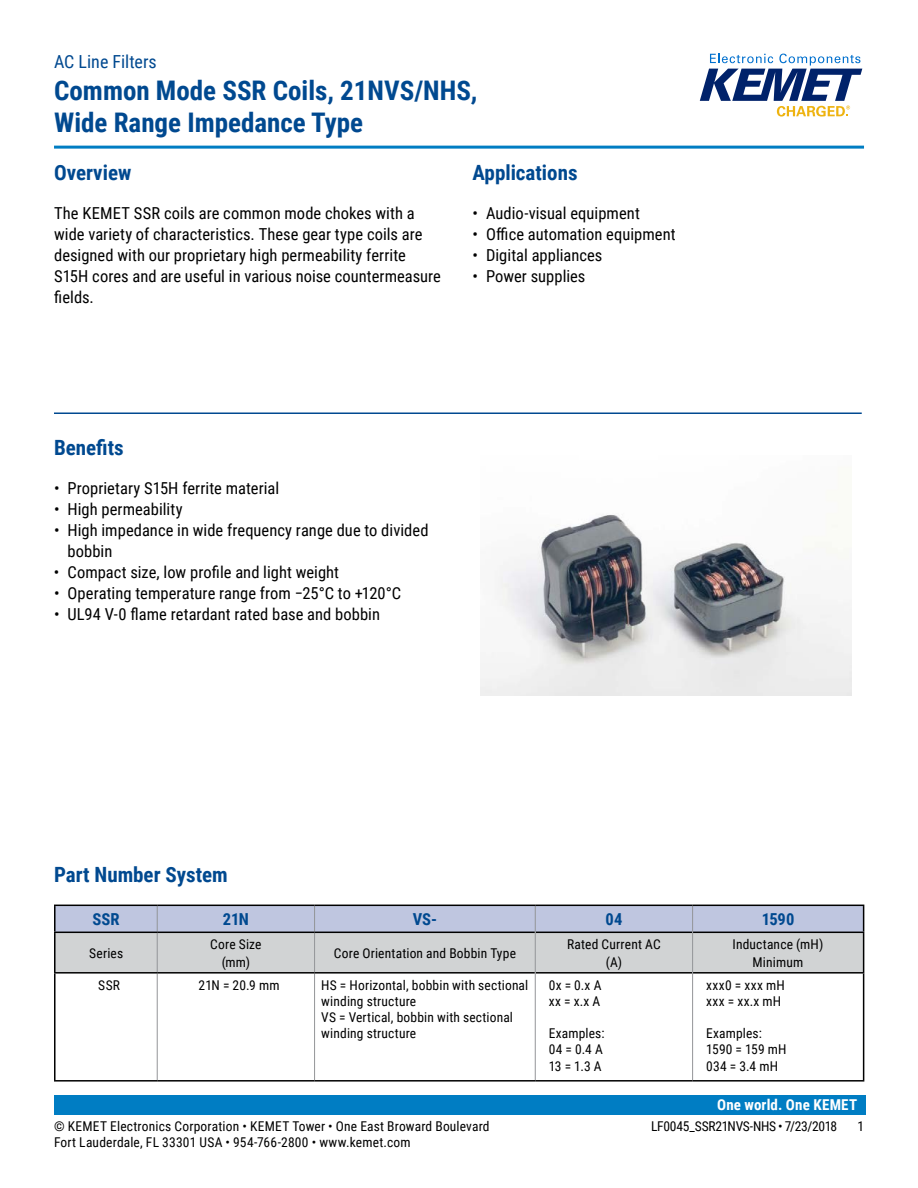
<style>
.page{position:relative;width:918px;height:1188px;background:#fff}
.page>*{position:absolute;margin:0;border:0;box-sizing:border-box;transform-origin:0 0}
.t1{font:700 27px/32.4px "Roboto Condensed";color:#004990}
.t2{font:700 21px "Roboto Condensed";color:#004990}
.t3{font:18px "Roboto Condensed";color:#004990}
.t4{font:16.5px/21px "Roboto Condensed";letter-spacing:.005em;color:#000}
.t5{font:700 16.5px "Roboto Condensed";color:#004990}
.t6{font:700 15px "Roboto Condensed";letter-spacing:.015em;color:#fff}
.t7{font:13.5px/16.2px "Roboto Condensed";letter-spacing:.015em;color:#000}
.t8{font:13.5px "Roboto Condensed";letter-spacing:-.02em;color:#000}
</style>
<div class="page">
<svg style="left:700px;top:54px;width:162px;height:63px"></svg>
<hr style="left:54px;top:146px;width:810px;height:3px;background:#007dc3">
<div style="left:54px;top:1095px;width:811px;height:20px;background:#007dc3"></div>
<hr style="left:54px;top:412px;width:808px;height:2px;background:#004990">
<svg style="left:534px;top:974px;width:329px;height:106px"></svg>
<hr style="left:157px;top:974px;width:1px;height:106px;background:#939598">
<hr style="left:314px;top:974px;width:1px;height:106px;background:#939598">
<hr style="left:54px;top:972px;width:103px;height:2px;background:#000">
<hr style="left:157px;top:972px;width:158px;height:2px;background:#000">
<hr style="left:315px;top:972px;width:220px;height:2px;background:#000">
<hr style="left:536px;top:972px;width:156px;height:2px;background:#000">
<hr style="left:693px;top:972px;width:171px;height:2px;background:#000">
<hr style="left:54px;top:932px;width:103px;height:1px;background:#000">
<hr style="left:535px;top:973px;width:1px;height:107px;background:#939598">
<hr style="left:692px;top:973px;width:1px;height:107px;background:#939598">
<hr style="left:54px;top:905px;width:103px;height:1px;background:#000">
<hr style="left:54px;top:906px;width:2px;height:26px;background:#000">
<svg style="left:55px;top:905px;width:809px;height:68px;background:#bfc2cd"></svg>
<hr style="left:54px;top:933px;width:2px;height:39px;background:#000">
<hr style="left:863px;top:933px;width:1px;height:39px;background:#000">
<hr style="left:54px;top:974px;width:2px;height:106px;background:#000">
<hr style="left:863px;top:974px;width:1px;height:106px;background:#000">
<hr style="left:54px;top:1080px;width:103px;height:2px;background:#000">
<hr style="left:157px;top:1080px;width:158px;height:2px;background:#000">
<hr style="left:315px;top:1080px;width:220px;height:2px;background:#000">
<hr style="left:535px;top:1080px;width:158px;height:2px;background:#000">
<hr style="left:693px;top:1080px;width:171px;height:2px;background:#000">
<img style="left:481px;top:515px;width:370px;height:181px">
<p class="t3" style="left:54px;top:48px;width:104px">AC Line Filters</p>
<h1 class="t1" style="left:54px;top:73px;width:425px">Common Mode SSR Coils, 21NVS/NHS,<br>Wide Range Impedance Type</h1>
<p class="t2" style="left:54px;top:158px;width:79px">Overview</p>
<p class="t4" style="left:54px;top:202px;width:388px">The KEMET SSR coils are common mode chokes with a wide variety of characteristics. These gear type coils are designed with our proprietary high permeability ferrite S15H cores and are useful in various noise countermeasure fields.</p>
<p class="t2" style="left:473px;top:158px;width:107px">Applications</p>
<p class="t4" style="left:473px;top:202px;width:169px">• Audio-visual equipment</p>
<p class="t4" style="left:473px;top:223px;width:205px">• Office automation equipment</p>
<p class="t4" style="left:473px;top:244px;width:131px">• Digital appliances</p>
<p class="t4" style="left:473px;top:265px;width:114px">• Power supplies</p>
<p class="t2" style="left:54px;top:432px;width:71px">Benefits</p>
<p class="t4" style="left:54px;top:477px;width:227px">• Proprietary S15H ferrite material</p>
<p class="t4" style="left:54px;top:498px;width:130px">• High permeability</p>
<p class="t4" style="left:67px;top:519px;width:363px;text-indent:-13px">• High impedance in wide frequency range due to divided bobbin</p>
<p class="t4" style="left:54px;top:561px;width:287px">• Compact size, low profile and light weight</p>
<p class="t4" style="left:54px;top:582px;width:349px">• Operating temperature range from −25°C to +120°C</p>
<p class="t4" style="left:54px;top:603px;width:328px">• UL94 V-0 flame retardant rated base and bobbin</p>
<p class="t2" style="left:54px;top:860px;width:175px">Part Number System</p>
<p class="t5" style="left:92px;top:908px;width:29px">SSR</p>
<p class="t5" style="left:223px;top:908px;width:27px">21N</p>
<p class="t5" style="left:413px;top:908px;width:26px">VS-</p>
<p class="t5" style="left:606px;top:908px;width:18px">04</p>
<p class="t5" style="left:762px;top:908px;width:34px">1590</p>
<p class="t7" style="left:89px;top:944px;width:35px">Series</p>
<p class="t7" style="left:210px;top:934px;width:53px;line-height:18px;text-align:center">Core Size (mm)</p>
<p class="t7" style="left:334px;top:944px;width:184px">Core Orientation and Bobbin Type</p>
<p class="t7" style="left:567px;top:934px;width:95px;line-height:18px;text-align:center">Rated Current AC (A)</p>
<p class="t7" style="left:732px;top:934px;width:92px;line-height:18px;text-align:center">Inductance (mH)<br>Minimum</p>
<p class="t7" style="left:98px;top:976px;width:23px">SSR</p>
<p class="t7" style="left:199px;top:976px;width:82px">21N = 20.9 mm</p>
<p class="t7" style="left:321px;top:976px;width:208px">HS = Horizontal, bobbin with sectional winding structure<br>VS = Vertical, bobbin with sectional winding structure</p>
<p class="t7" style="left:549px;top:976px;width:54px">0x = 0.x A xx = x.x A</p>
<p class="t7" style="left:706px;top:976px;width:80px">xxx0 = xxx mH xxx = xx.x mH</p>
<p class="t7" style="left:706px;top:1025px;width:82px">Examples:<br>1590 = 159 mH<br>034 = 3.4 mH</p>
<p class="t7" style="left:549px;top:1025px;width:57px">Examples:<br>04 = 0.4 A<br>13 = 1.3 A</p>
<p class="t6" style="left:717px;top:1094px;width:142px">One world. One KEMET</p>
<p class="t7" style="left:54px;top:1117px;width:437px">© KEMET Electronics Corporation • KEMET Tower • One East Broward Boulevard</p>
<p class="t8" style="left:651px;top:1116px;width:187px">LF0045_SSR21NVS-NHS • 7/23/2018</p>
<p class="t7" style="left:857px;top:1117px;width:8px">1</p>
<p class="t7" style="left:54px;top:1133px;width:358px">Fort Lauderdale, FL 33301 USA • 954-766-2800 • www.kemet.com</p>
</div>
